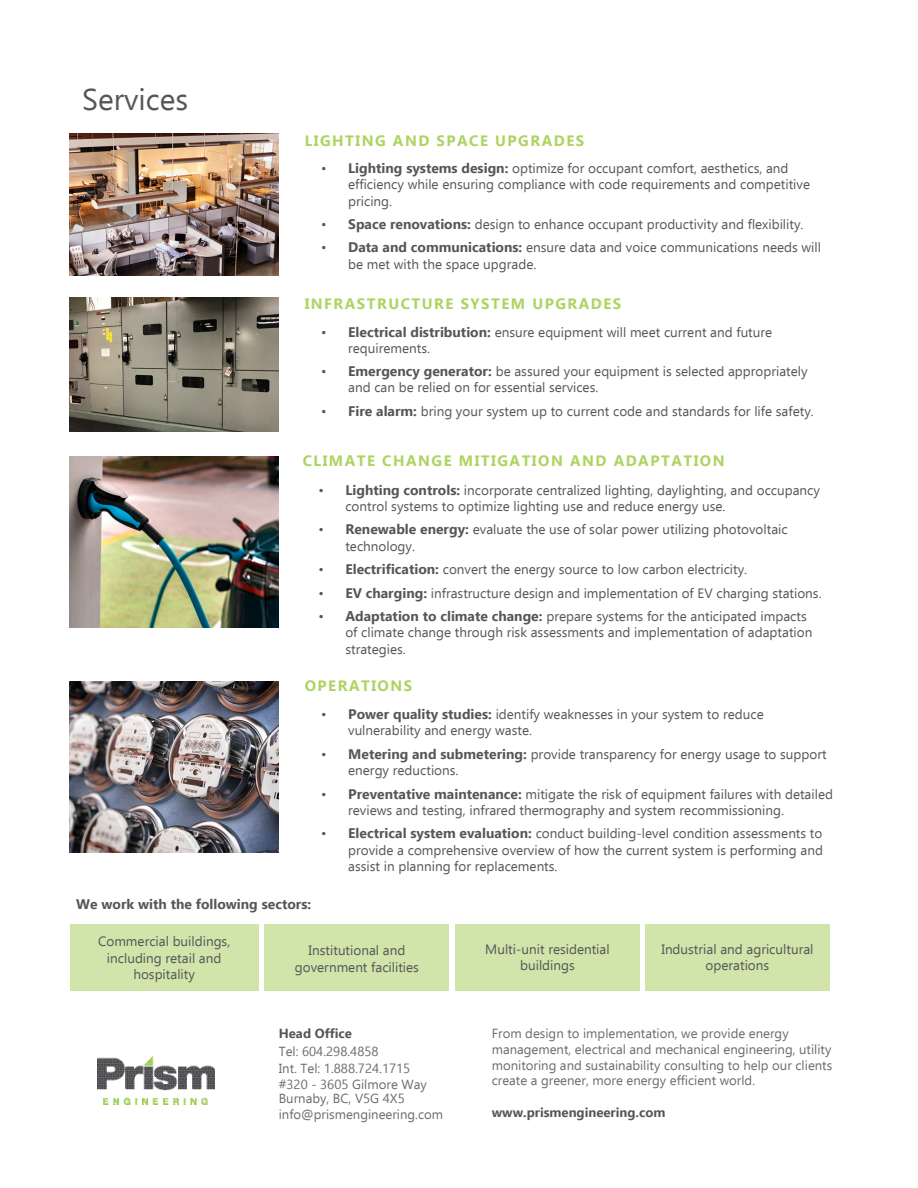
<style>
.page{position:relative;width:918px;height:1188px;background:#fff}
.page>*{position:absolute;margin:0;border:0;box-sizing:border-box;transform-origin:0 0}
.Subtitle_copy_V-C{font:30px "Ebrima";color:#54575a}
.Activity_subtitle{font:700 15px "Ebrima";letter-spacing:.1em;color:#add461}
.t1{font:700 13.8px "Ebrima";color:#54575a}
.t2{font:13.5px/16.2px "Ebrima";color:#54575a}
.t3{font:13.2px/15.8px "Ebrima";color:#6c6d70}
.t4{font:700 13.2px "Ebrima";color:#54575a}
.s1{font-weight:700;font-size:13.8px}
</style>
<div class="page">
<img style="left:98px;top:1056px;width:117px;height:49px">
<img style="left:69px;top:298px;width:210px;height:134px">
<img style="left:69px;top:133px;width:210px;height:143px">
<div style="left:70px;top:924px;width:188px;height:67px;background:#cfe3a6"></div>
<img style="left:69px;top:681px;width:210px;height:171px">
<img style="left:70px;top:457px;width:209px;height:171px">
<div style="left:645px;top:924px;width:184px;height:67px;background:#cfe3a6"></div>
<div style="left:455px;top:924px;width:184px;height:67px;background:#cfe3a6"></div>
<div style="left:265px;top:924px;width:184px;height:67px;background:#cfe3a6"></div>
<p class="Subtitle_copy_V-C" style="left:82px;top:78px;width:107px">Services</p>
<p class="Activity_subtitle" style="left:305px;top:130px;width:281px">LIGHTING AND SPACE UPGRADES</p>
<p class="t2" style="left:348px;top:160px;width:463px;text-indent:-27px">• <span class="s1">Lighting systems design:</span> optimize for occupant comfort, aesthetics, and efficiency while ensuring compliance with code requirements and competitive pricing.</p>
<p class="t2" style="left:321px;top:216px;width:484px">• <span class="s1">Space renovations:</span> design to enhance occupant productivity and flexibility.</p>
<p class="t2" style="left:348px;top:239px;width:474px;text-indent:-27px">• <span class="s1">Data and communications:</span> ensure data and voice communications needs will be met with the space upgrade.</p>
<p class="Activity_subtitle" style="left:305px;top:293px;width:318px">INFRASTRUCTURE SYSTEM UPGRADES</p>
<p class="t2" style="left:348px;top:323px;width:426px;text-indent:-27px">• <span class="s1">Electrical distribution:</span> ensure equipment will meet current and future requirements.</p>
<p class="t2" style="left:348px;top:363px;width:461px;text-indent:-27px">• <span class="s1">Emergency generator:</span> be assured your equipment is selected appropriately and can be relied on for essential services.</p>
<p class="t2" style="left:321px;top:403px;width:494px">• <span class="s1">Fire alarm:</span> bring your system up to current code and standards for life safety.</p>
<p class="Activity_subtitle" style="left:303px;top:450px;width:423px">CLIMATE CHANGE MITIGATION AND ADAPTATION</p>
<p class="t2" style="left:345px;top:482px;width:476px;text-indent:-27px">• <span class="s1">Lighting controls:</span> incorporate centralized lighting, daylighting, and occupancy control systems to optimize lighting use and reduce energy use.</p>
<p class="t2" style="left:345px;top:521px;width:444px;line-height:16.6px;text-indent:-27px">• <span class="s1">Renewable energy:</span> evaluate the use of solar power utilizing photovoltaic technology.</p>
<p class="t2" style="left:318px;top:561px;width:430px">• <span class="s1">Electrification:</span> convert the energy source to low carbon electricity.</p>
<p class="t2" style="left:318px;top:585px;width:505px">• <span class="s1">EV charging:</span> infrastructure design and implementation of EV charging stations.</p>
<p class="t2" style="left:345px;top:608px;width:469px;text-indent:-27px">• <span class="s1">Adaptation to climate change:</span> prepare systems for the anticipated impacts of climate change through risk assessments and implementation of adaptation strategies.</p>
<p class="Activity_subtitle" style="left:305px;top:675px;width:109px">OPERATIONS</p>
<p class="t2" style="left:348px;top:705px;width:417px;line-height:16.6px;text-indent:-27px">• <span class="s1">Power quality studies:</span> identify weaknesses in your system to reduce vulnerability and energy waste.</p>
<p class="t2" style="left:348px;top:745px;width:480px;line-height:16.6px;text-indent:-27px">• <span class="s1">Metering and submetering:</span> provide transparency for energy usage to support energy reductions.</p>
<p class="t2" style="left:348px;top:786px;width:486px;text-indent:-27px">• <span class="s1">Preventative maintenance:</span> mitigate the risk of equipment failures with detailed reviews and testing, infrared thermography and system recommissioning.</p>
<p class="t2" style="left:348px;top:825px;width:476px;text-align:justify;text-indent:-27px">• <span class="s1">Electrical system evaluation:</span> conduct building-level condition assessments to provide a comprehensive overview of how the current system is performing and assist in planning for replacements.</p>
<p class="t1" style="left:76px;top:894px;width:237px">We work with the following sectors:</p>
<p class="t2" style="left:98px;top:933px;width:134px;text-align:center">Commercial buildings, including retail and hospitality</p>
<p class="t2" style="left:295px;top:942px;width:126px;text-align:center">Institutional and government facilities</p>
<p class="t4" style="left:279px;top:1024px;width:75px">Head Office</p>
<p class="t3" style="left:279px;top:1043px;width:149px;line-height:16.5px">Tel: 604.298.4858<br>Int. Tel: 1.888.724.1715 #320 - 3605 Gilmore Way</p>
<p class="t3" style="left:279px;top:1090px;width:166px">Burnaby, BC, V5G 4X5 info@prismengineering.com</p>
<p class="t2" style="left:485px;top:941px;width:126px;text-align:center">Multi-unit residential buildings</p>
<p class="t2" style="left:661px;top:941px;width:154px;text-align:center">Industrial and agricultural operations</p>
<p class="t3" style="left:492px;top:1025px;width:342px">From design to implementation, we provide energy management, electrical and mechanical engineering, utility monitoring and sustainability consulting to help our clients create a greener, more energy efficient world.</p>
<p class="t4" style="left:492px;top:1102px;width:175px">www.prismengineering.com</p>
</div>
